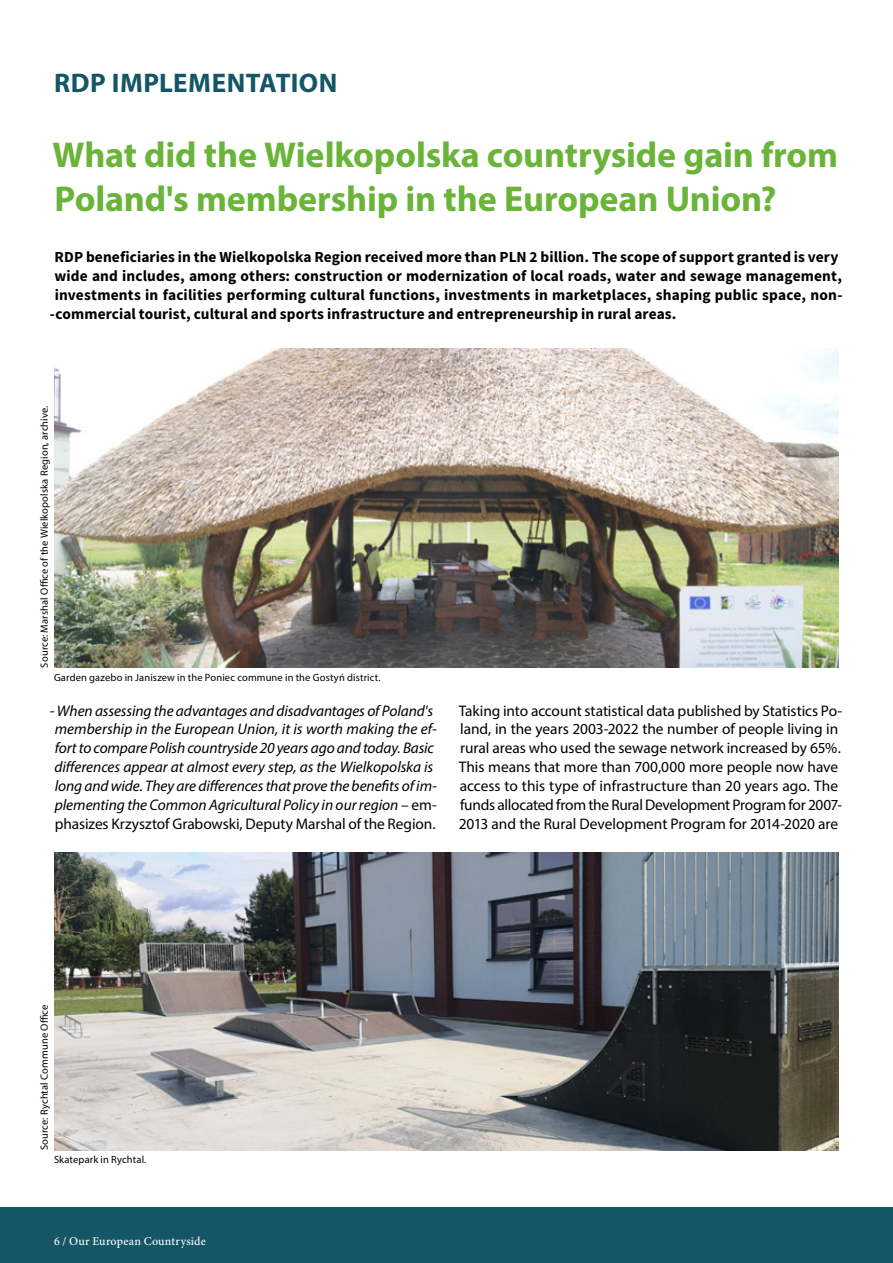
<style>
.page{position:relative;width:893px;height:1263px;background:#fff}
.page>*{position:absolute;margin:0;border:0;box-sizing:border-box;transform-origin:0 0}
.t1{font:700 36px/43.2px "Myriad Pro";letter-spacing:-.005em;color:#69b439}
.t2{font:700 27px "Myriad Pro";letter-spacing:.02em;color:#145566}
.t3{font:15.3px "Source Sans Variable";letter-spacing:.01em;color:#000}
.t4{font:italic 15.3px/18.9px "Myriad Pro";letter-spacing:-.005em;color:#000}
.t5{font:15.3px/18.9px "Myriad Pro";letter-spacing:-.005em;color:#000}
.t6{font:500 12px "Minion Pro";letter-spacing:.02em;color:#fff}
.t7{font:10.5px "Myriad Pro";letter-spacing:.01em;color:#000}
.s1{font-style:normal}
</style>
<div class="page">
<div style="left:0;top:1208px;width:893px;height:55px;background:#145566"></div>
<img style="left:54px;top:349px;width:785px;height:319px">
<img style="left:54px;top:853px;width:785px;height:297px">
<h2 class="t2" style="left:54px;top:65px;width:285px">RDP IMPLEMENTATION</h2>
<h1 class="t1" style="left:53px;top:132px;width:787px">What did the Wielkopolska countryside gain from<br>Poland's membership in the European Union?</h1>
<p class="t3" style="left:55px;top:248px;width:785px">RDP beneficiaries in the Wielkopolska Region received more than PLN 2 billion. The scope of support granted is very</p>
<p class="t3" style="left:55px;top:266px;width:789px">wide and includes, among others: construction or modernization of local roads, water and sewage management,</p>
<p class="t3" style="left:55px;top:285px;width:789px">investments in facilities performing cultural functions, investments in marketplaces, shaping public space, non-</p>
<p class="t3" style="left:50px;top:304px;width:628px">-commercial tourist, cultural and sports infrastructure and entrepreneurship in rural areas.</p>
<p class="t7" style="left:38px;top:668px;width:263px;rotate:-90deg">Source: Marshal Office of the Wielkopolska Region, archive.</p>
<p class="t7" style="left:54px;top:671px;width:327px">Garden gazebo in Janiszew in the Poniec commune in the Gostyń district.</p>
<p class="t4" style="left:50px;top:701px;width:389px">- When assessing the advantages and disadvantages of Poland's membership in the European Union, it is worth making the ef&shy;fort to compare Polish countryside 20 years ago and today. Basic differences appear at almost every step, as the Wielkopolska is long and wide. They are differences that prove the benefits of im&shy;plementing the Common Agricultural Policy in our region <span class="s1">– em&shy;phasizes Krzysztof Grabowski, Deputy Marshal of the Region.</span></p>
<p class="t5" style="left:459px;top:701px;width:385px">Taking into account statistical data published by Statistics Po&shy;land, in the years 2003-2022 the number of people living in rural areas who used the sewage network increased by 65%.<br>This means that more than 700,000 more people now have access to this type of infrastructure than 20 years ago. The funds allocated from the Rural Development Program for 2007- 2013 and the Rural Development Program for 2014-2020 are</p>
<p class="t7" style="left:38px;top:1150px;width:147px;rotate:-90deg">Source: Rychtal Commune Office</p>
<p class="t7" style="left:54px;top:1153px;width:93px">Skatepark in Rychtal.</p>
<p class="t6" style="left:54px;top:1233px;width:153px">6 / Our European Countryside</p>
</div>
